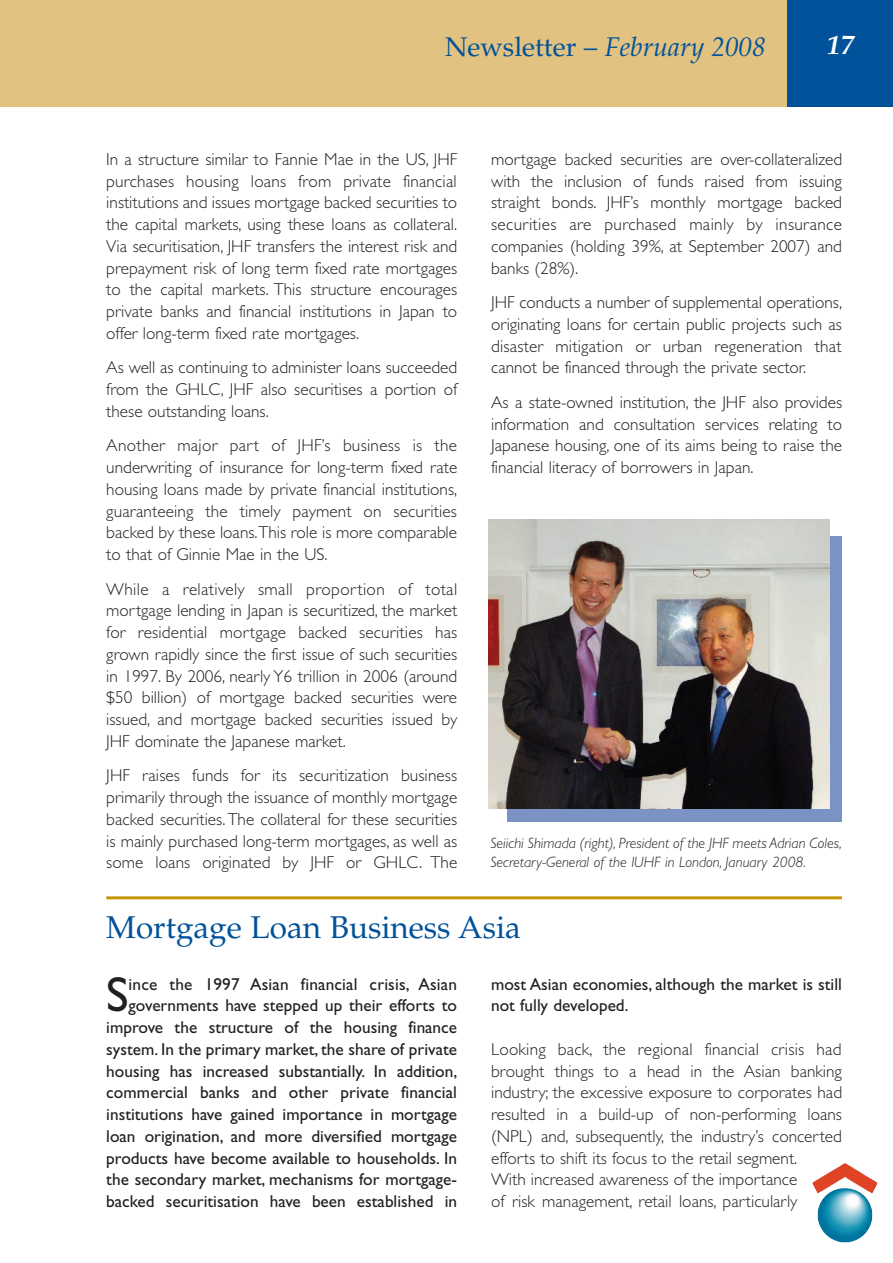
<style>
.page{position:relative;width:893px;height:1263px;background:#fff}
.page>*{position:absolute;margin:0;border:0;box-sizing:border-box;transform-origin:0 0}
.t1{font:49.05px "Gill Sans";color:#231f20}
.t2{font:31.5px "Palatino";color:#01529a}
.t3{font:italic 27px "Palatino";color:#01529a}
.t4{font:italic 700 27px "Palatino";color:#fff}
.t5{font:300 17.25px/21.8px "Gill Sans";color:#231f20;text-align:justify}
.t6{font:17.25px/21.8px "Gill Sans";color:#231f20;text-align:right}
.t7{font:italic 300 15px/19.5px "Gill Sans";color:#231f20}
.s1{font-style:normal}
</style>
<div class="page">
<div style="left:507px;top:536px;width:335px;height:286px;background:#7a92c4"></div>
<div style="left:0;top:0;width:806px;height:106px;background:#e2c280"></div>
<div style="left:787px;top:0;width:106px;height:106px;background:#01529a"></div>
<img style="left:489px;top:520px;width:340px;height:288px">
<hr style="left:106px;top:896px;width:736px;height:3px;background:#c49608">
<img style="left:812px;top:1163px;width:65px;height:79px">
<h3 class="t3" style="left:445px;top:36px;width:322px"><span class="s1">Newsletter –</span> February 2008</h3>
<h3 class="t4" style="left:827px;top:34px;width:28px">17</h3>
<p class="t5" style="left:106px;top:150px;width:352px">In a structure similar to Fannie Mae in the US, JHF purchases housing loans from private financial institutions and issues mortgage backed securities to the capital markets, using these loans as collateral.<br>Via securitisation, JHF transfers the interest risk and prepayment risk of long term fixed rate mortgages to the capital markets. This structure encourages private banks and financial institutions in Japan to offer long-term fixed rate mortgages.</p>
<p class="t5" style="left:106px;top:358px;width:352px">As well as continuing to administer loans succeeded from the GHLC, JHF also securitises a portion of these outstanding loans.</p>
<p class="t5" style="left:106px;top:436px;width:352px">Another major part of JHF’s business is the underwriting of insurance for long-term fixed rate housing loans made by private financial institutions, guaranteeing the timely payment on securities backed by these loans.This role is more comparable to that of Ginnie Mae in the US.</p>
<p class="t5" style="left:106px;top:580px;width:352px">While a relatively small proportion of total mortgage lending in Japan is securitized, the market for residential mortgage backed securities has grown rapidly since the first issue of such securities in 1997. By 2006, nearly Y6 trillion in 2006 (around $50 billion) of mortgage backed securities were issued, and mortgage backed securities issued by JHF dominate the Japanese market.</p>
<p class="t5" style="left:106px;top:766px;width:352px">JHF raises funds for its securitization business primarily through the issuance of monthly mortgage backed securities.The collateral for these securities is mainly purchased long-term mortgages, as well as some loans originated by JHF or GHLC. The</p>
<p class="t5" style="left:491px;top:150px;width:352px">mortgage backed securities are over-collateralized with the inclusion of funds raised from issuing straight bonds. JHF’s monthly mortgage backed securities are purchased mainly by insurance companies (holding 39%, at September 2007) and banks (28%).</p>
<p class="t5" style="left:491px;top:293px;width:352px">JHF conducts a number of supplemental operations, originating loans for certain public projects such as disaster mitigation or urban regeneration that cannot be financed through the private sector.</p>
<p class="t5" style="left:491px;top:393px;width:352px">As a state-owned institution, the JHF also provides information and consultation services relating to Japanese housing, one of its aims being to raise the financial literacy of borrowers in Japan.</p>
<p class="t7" style="left:490px;top:834px;width:353px">Seiichi Shimada (right), President of the JHF meets Adrian Coles,<br>Secretary-General of the IUHF in London, January 2008.</p>
<h2 class="t2" style="left:106px;top:915px;width:416px">Mortgage Loan Business Asia</h2>
<h1 class="t1" style="left:106px;top:976px;width:24px">S</h1>
<p class="t6" style="left:106px;top:974px;width:352px">ince the 1997 Asian financial crisis, Asian governments have stepped up their efforts to improve the structure of the housing finance system. In the primary market, the share of private housing has increased substantially. In addition, commercial banks and other private financial institutions have gained importance in mortgage loan origination, and more diversified mortgage products have become available to households. In the secondary market, mechanisms for mortgage&shy;backed securitisation have been established in</p>
<p class="t6" style="left:491px;top:974px;width:352px;text-align:left">most Asian economies, although the market is still not fully developed.</p>
<p class="t5" style="left:491px;top:1040px;width:352px;text-align:left">Looking back, the regional financial crisis had brought things to a head in the Asian banking industry; the excessive exposure to corporates had resulted in a build-up of non-performing loans (NPL) and, subsequently, the industry’s concerted efforts to shift its focus to the retail segment.<br>With increased awareness of the importance<br>of risk management, retail loans, particularly</p>
</div>
